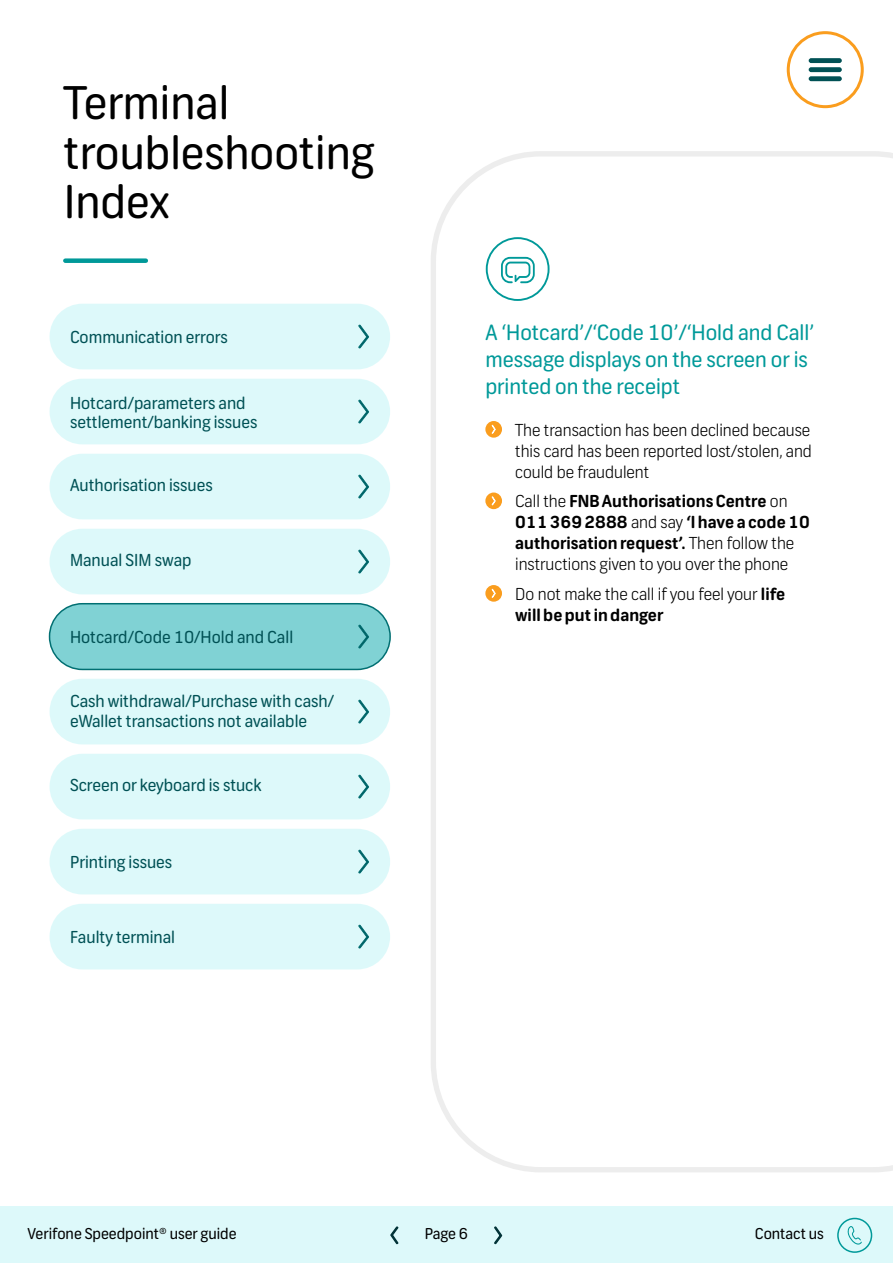
<style>
.page{position:relative;width:893px;height:1263px;background:#fff}
.page>*{position:absolute;margin:0;border:0;box-sizing:border-box;transform-origin:0 0}
.t1{font:45px/49.5px "FNB Sans";color:#000}
.t2{font:21px/27px "FNB Sans";color:#099}
.t3{font:16.5px/19.5px "FNB Sans";color:#005155}
.t4{font:300 16.5px/21px "FNB Sans";color:#000;text-align:justify}
.t5{font:700 16.5px/21px "FNB Sans";color:#000}
.t6{font:15px "FNB Sans";color:#000}
.s1{font-weight:300}
.s2{font-weight:700}
</style>
<div class="page">
<div style="left:0;top:1206px;width:893px;height:57px;background:#ddf9fa"></div>
<svg style="left:493px;top:1225px;width:10px;height:20px"></svg>
<svg style="left:389px;top:1225px;width:11px;height:20px"></svg>
<svg style="left:431px;top:151px;width:462px;height:1021px"></svg>
<div style="left:65px;top:258px;width:81px;height:5px;background:#099"></div>
<div style="left:787px;top:31px;width:77px;height:77px;border:3px solid #fa9d1e;border-radius:50%"></div>
<div style="left:809px;top:76px;width:33px;height:5px;background:#005155;border-radius:2px"></div>
<div style="left:809px;top:67px;width:33px;height:5px;background:#005155;border-radius:2px"></div>
<div style="left:809px;top:58px;width:33px;height:5px;background:#005155;border-radius:2px"></div>
<div style="left:485px;top:421px;width:17px;height:17px;background:#fa9d1e;border-radius:50%"></div>
<svg style="left:491px;top:424px;width:5px;height:10px"></svg>
<div style="left:485px;top:492px;width:17px;height:17px;background:#fa9d1e;border-radius:50%"></div>
<svg style="left:491px;top:496px;width:5px;height:10px"></svg>
<div style="left:485px;top:585px;width:17px;height:17px;background:#fa9d1e;border-radius:50%"></div>
<svg style="left:491px;top:588px;width:5px;height:10px"></svg>
<svg style="left:486px;top:237px;width:64px;height:64px"></svg>
<div style="left:50px;top:754px;width:340px;height:65px;background:#ddf9fa;border-radius:33px"></div>
<div style="left:50px;top:304px;width:340px;height:65px;background:#ddf9fa;border-radius:33px"></div>
<svg style="left:358px;top:324px;width:11px;height:25px"></svg>
<div style="left:50px;top:379px;width:340px;height:65px;background:#ddf9fa;border-radius:33px"></div>
<div style="left:50px;top:604px;width:340px;height:65px;background:#80d2d4;border-radius:33px"></div>
<div style="left:49px;top:603px;width:342px;height:67px;border:2px solid #016f72;border-radius:33px"></div>
<div style="left:50px;top:679px;width:340px;height:65px;background:#ddf9fa;border-radius:33px"></div>
<div style="left:50px;top:829px;width:340px;height:65px;background:#ddf9fa;border-radius:33px"></div>
<div style="left:50px;top:904px;width:340px;height:65px;background:#ddf9fa;border-radius:33px"></div>
<svg style="left:358px;top:399px;width:11px;height:25px"></svg>
<div style="left:50px;top:454px;width:340px;height:65px;background:#ddf9fa;border-radius:33px"></div>
<svg style="left:358px;top:474px;width:11px;height:25px"></svg>
<svg style="left:358px;top:624px;width:11px;height:25px"></svg>
<svg style="left:358px;top:699px;width:11px;height:25px"></svg>
<svg style="left:358px;top:774px;width:11px;height:25px"></svg>
<svg style="left:358px;top:849px;width:11px;height:25px"></svg>
<svg style="left:358px;top:924px;width:11px;height:25px"></svg>
<div style="left:50px;top:529px;width:340px;height:65px;background:#ddf9fa;border-radius:33px"></div>
<svg style="left:358px;top:549px;width:11px;height:25px"></svg>
<div style="left:837px;top:1218px;width:35px;height:35px;border:2px solid #099;border-radius:50%"></div>
<svg style="left:847px;top:1226px;width:15px;height:18px"></svg>
<h1 class="t1" style="left:64px;top:79px;width:312px">Terminal troubleshooting<br>Index</h1>
<p class="t3" style="left:70px;top:327px;width:159px">Communication errors</p>
<p class="t3" style="left:70px;top:393px;width:189px">Hotcard/parameters and settlement/banking issues</p>
<p class="t3" style="left:70px;top:476px;width:144px">Authorisation issues</p>
<p class="t3" style="left:70px;top:551px;width:123px">Manual SIM swap</p>
<p class="t3" style="left:70px;top:627px;width:225px">Hotcard/Code 10/Hold and Call</p>
<p class="t3" style="left:70px;top:692px;width:265px">Cash withdrawal/Purchase with cash/ eWallet transactions not available</p>
<p class="t3" style="left:70px;top:776px;width:193px">Screen or keyboard is stuck</p>
<p class="t3" style="left:70px;top:852px;width:104px">Printing issues</p>
<p class="t3" style="left:70px;top:927px;width:107px">Faulty terminal</p>
<p class="t2" style="left:485px;top:319px;width:330px">A ‘Hotcard’/‘Code 10’/‘Hold and Call’ message displays on the screen or is printed on the receipt</p>
<p class="t4" style="left:515px;top:419px;width:298px">The transaction has been declined because this card has been reported lost/stolen, and could be fraudulent</p>
<p class="t5" style="left:515px;top:491px;width:296px"><span class="s1">Call the</span> FNB Authorisations Centre <span class="s1">on </span>011 369 2888 <span class="s1">and say</span> ‘I have a code 10 authorisation request’. <span class="s1">Then follow the instructions given to you over the phone</span></p>
<p class="t4" style="left:515px;top:583px;width:272px">Do not make the call if you feel your <span class="s2">life will be put in danger</span></p>
<p class="t6" style="left:28px;top:1225px;width:211px">Verifone Speedpoint® user guide</p>
<p class="t6" style="left:755px;top:1225px;width:71px">Contact us</p>
<p class="t6" style="left:425px;top:1225px;width:45px">Page 6</p>
</div>
